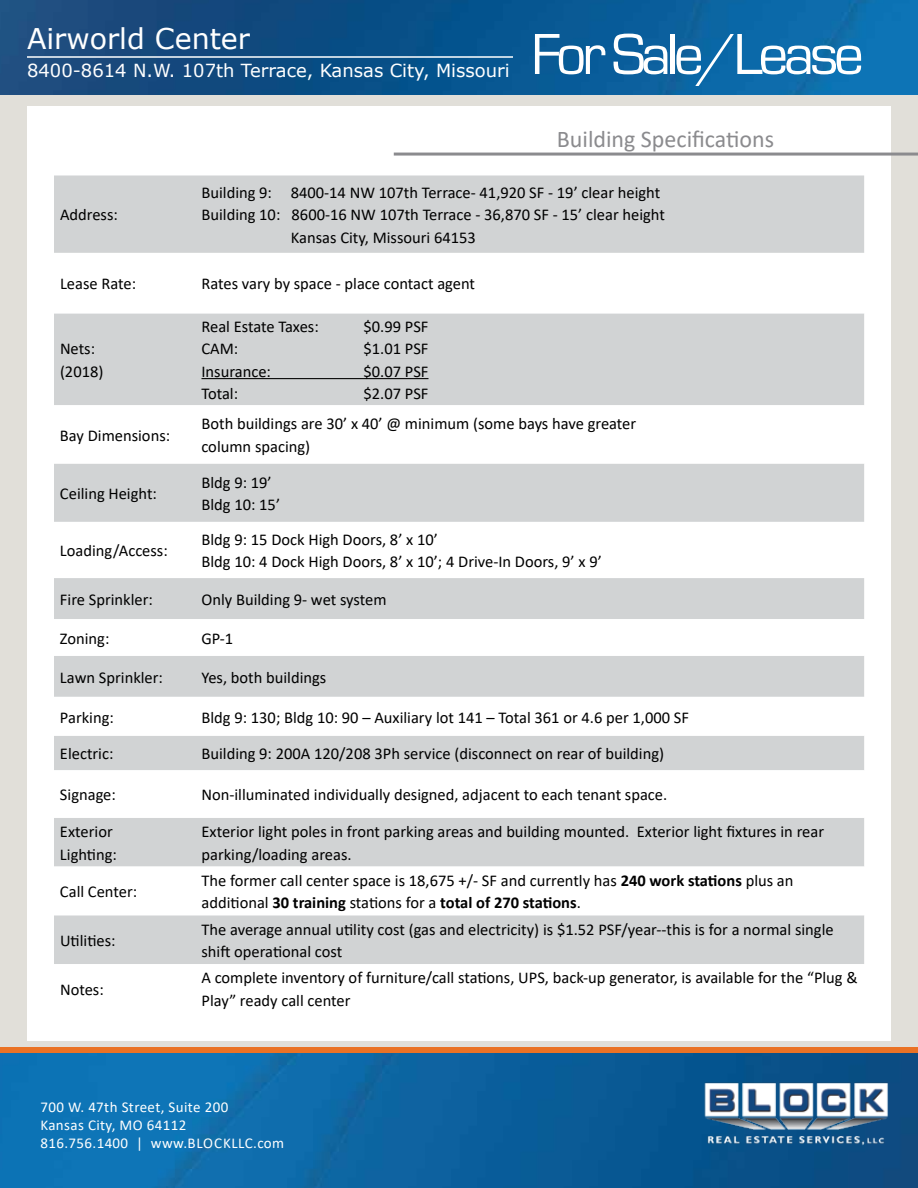
<style>
.page{position:relative;width:918px;height:1188px;background:#fff}
.page>*{position:absolute;margin:0;border:0;box-sizing:border-box;transform-origin:0 0}
.t1{font:60px "Eurostile";letter-spacing:-.075em;color:#fff}
.t2{font:28.5px "Verdana";color:#fff}
.t3{font:24px "Calibri";color:#8b8b8e}
.t4{font:18px "Verdana";color:#fff}
.t5{font:16.5px/22.5px "Calibri";color:#000}
.t6{font:15px/18px "Calibri";letter-spacing:.025em;color:#fff}
.s1{font-weight:700}
</style>
<div class="page">
<div style="left:0;top:93px;width:918px;height:978px;background:#e1dfd9"></div>
<img style="left:0;top:1053px;width:918px;height:135px">
<img style="left:701px;top:1073px;width:190px;height:75px">
<div style="left:0;top:1047px;width:918px;height:6px;background:#ea7225"></div>
<img style="left:0;top:0;width:918px;height:94px">
<hr style="left:27px;top:56px;width:486px;height:2px;background:#fff">
<div style="left:27px;top:107px;width:864px;height:934px;background:#fff"></div>
<hr style="left:394px;top:153px;width:524px;height:3px;background:#8b8b8e">
<div style="left:54px;top:176px;width:810px;height:77px;background:#d1d3d4"></div>
<svg style="left:54px;top:313px;width:810px;height:651px;fill:#d1d3d4"></svg>
<hr style="left:201px;top:378px;width:228px;height:1px;background:#000">
<h2 class="t2" style="left:27px;top:19px;width:225px">Airworld Center</h2>
<p class="t4" style="left:27px;top:58px;width:484px">8400-8614 N.W. 107th Terrace, Kansas City, Missouri</p>
<h1 class="t1" style="left:531px;top:22px;width:334px">For Sale/Lease</h1>
<h3 class="t3" style="left:557px;top:122px;width:219px">Building Specifications</h3>
<p class="t5" style="left:60px;top:203px;width:59px">Address:</p>
<p class="t5" style="left:201px;top:181px;width:460px">Building 9: 8400-14 NW 107th Terrace- 41,920 SF - 19’ clear height</p>
<p class="t5" style="left:201px;top:203px;width:465px">Building 10: 8600-16 NW 107th Terrace - 36,870 SF - 15’ clear height</p>
<p class="t5" style="left:291px;top:226px;width:186px">Kansas City, Missouri 64153</p>
<p class="t5" style="left:60px;top:272px;width:78px">Lease Rate:</p>
<p class="t5" style="left:201px;top:272px;width:275px">Rates vary by space - place contact agent</p>
<p class="t5" style="left:60px;top:337px;width:45px">Nets: (2018)</p>
<p class="t5" style="left:201px;top:315px;width:119px">Real Estate Taxes:</p>
<p class="t5" style="left:363px;top:315px;width:67px">$0.99 PSF</p>
<p class="t5" style="left:201px;top:337px;width:38px">CAM:</p>
<p class="t5" style="left:363px;top:337px;width:67px">$1.01 PSF</p>
<p class="t5" style="left:201px;top:360px;width:71px">Insurance:</p>
<p class="t5" style="left:363px;top:360px;width:67px">$0.07 PSF</p>
<p class="t5" style="left:201px;top:382px;width:38px">Total:</p>
<p class="t5" style="left:363px;top:382px;width:67px">$2.07 PSF</p>
<p class="t5" style="left:60px;top:423px;width:112px">Bay Dimensions:</p>
<p class="t5" style="left:201px;top:412px;width:436px">Both buildings are 30’ x 40’ @ minimum (some bays have greater column spacing)</p>
<p class="t5" style="left:60px;top:482px;width:99px">Ceiling Height:</p>
<p class="t5" style="left:201px;top:471px;width:80px">Bldg 9: 19’<br>Bldg 10: 15’</p>
<p class="t5" style="left:60px;top:539px;width:109px">Loading/Access:</p>
<p class="t5" style="left:201px;top:528px;width:402px">Bldg 9: 15 Dock High Doors, 8’ x 10’<br>Bldg 10: 4 Dock High Doors, 8’ x 10’; 4 Drive-In Doors, 9’ x 9’</p>
<p class="t5" style="left:60px;top:588px;width:94px">Fire Sprinkler:</p>
<p class="t5" style="left:201px;top:588px;width:187px">Only Building 9- wet system</p>
<p class="t5" style="left:60px;top:627px;width:51px">Zoning:</p>
<p class="t5" style="left:201px;top:627px;width:33px">GP-1</p>
<p class="t5" style="left:60px;top:665px;width:105px">Lawn Sprinkler:</p>
<p class="t5" style="left:201px;top:665px;width:126px">Yes, both buildings</p>
<p class="t5" style="left:60px;top:705px;width:55px">Parking:</p>
<p class="t5" style="left:201px;top:705px;width:489px">Bldg 9: 130; Bldg 10: 90 – Auxiliary lot 141 – Total 361 or 4.6 per 1,000 SF</p>
<p class="t5" style="left:60px;top:742px;width:55px">Electric:</p>
<p class="t5" style="left:201px;top:742px;width:464px">Building 9: 200A 120/208 3Ph service (disconnect on rear of building)</p>
<p class="t5" style="left:60px;top:783px;width:57px">Signage:</p>
<p class="t5" style="left:201px;top:783px;width:467px">Non-illuminated individually designed, adjacent to each tenant space.</p>
<p class="t5" style="left:60px;top:820px;width:59px">Exterior<br>Lighting:</p>
<p class="t5" style="left:201px;top:820px;width:624px">Exterior light poles in front parking areas and building mounted. Exterior light fixtures in rear parking/loading areas.</p>
<p class="t5" style="left:60px;top:880px;width:79px">Call Center:</p>
<p class="t5" style="left:201px;top:869px;width:594px">The former call center space is 18,675 +/- SF and currently has <span class="s1">240 work stations</span> plus an additional <span class="s1">30 training</span> stations for a <span class="s1">total of 270 stations</span>.</p>
<p class="t5" style="left:60px;top:929px;width:57px">Utilities:</p>
<p class="t5" style="left:201px;top:917px;width:634px">The average annual utility cost (gas and electricity) is $1.52 PSF/year--this is for a normal single shift operational cost</p>
<p class="t5" style="left:60px;top:977px;width:45px">Notes:</p>
<p class="t5" style="left:201px;top:966px;width:658px">A complete inventory of furniture/call stations, UPS, back-up generator, is available for the “Plug &amp;<br>Play” ready call center</p>
<p class="t6" style="left:40px;top:1097px;width:245px">700 W. 47th Street, Suite 200<br>Kansas City, MO 64112<br>816.756.1400 | www.BLOCKLLC.com</p>
</div>
